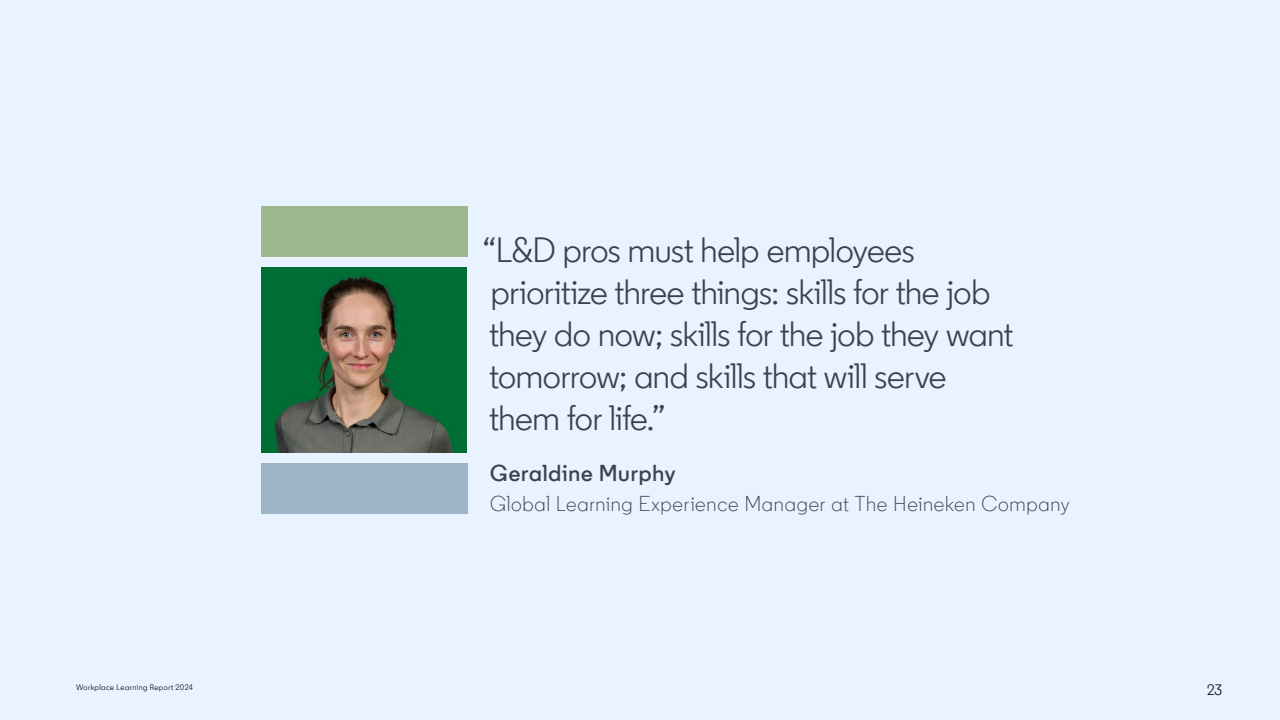
<style>
.page{position:relative;width:1280px;height:720px;background:#e8f3ff}
.page>*{position:absolute;margin:0;border:0;box-sizing:border-box;transform-origin:0 0}
.t1{font:35px/42px "Community";letter-spacing:-.01em;color:#38434f}
.t2{font:600 23px "Community";letter-spacing:.04em;color:#38434f}
.t3{font:300 21px "Community";letter-spacing:.035em;color:#38434f}
.t4{font:15px "Community";color:#000}
.t5{font:8px "Community";letter-spacing:.055em;color:#000}
</style>
<div class="page">
<div style="left:261px;top:207px;width:207px;height:50px;background:#9db88f"></div>
<div style="left:261px;top:463px;width:207px;height:50px;background:#9cb3c8"></div>
<img style="left:261px;top:268px;width:206px;height:184px">
<p class="t5" style="left:76px;top:682px;width:119px">Workplace Learning Report 2024</p>
<p class="t1" style="left:483px;top:229px;width:532px">“L&amp;D pros must help employees prioritize three things: skills for the job they do now; skills for the job they want tomorrow; and skills that will serve them for life.”</p>
<p class="t2" style="left:490px;top:458px;width:187px">Geraldine Murphy</p>
<p class="t3" style="left:490px;top:491px;width:581px">Global Learning Experience Manager at The Heineken Company</p>
<p class="t4" style="left:1207px;top:681px;width:17px">23</p>
</div>
